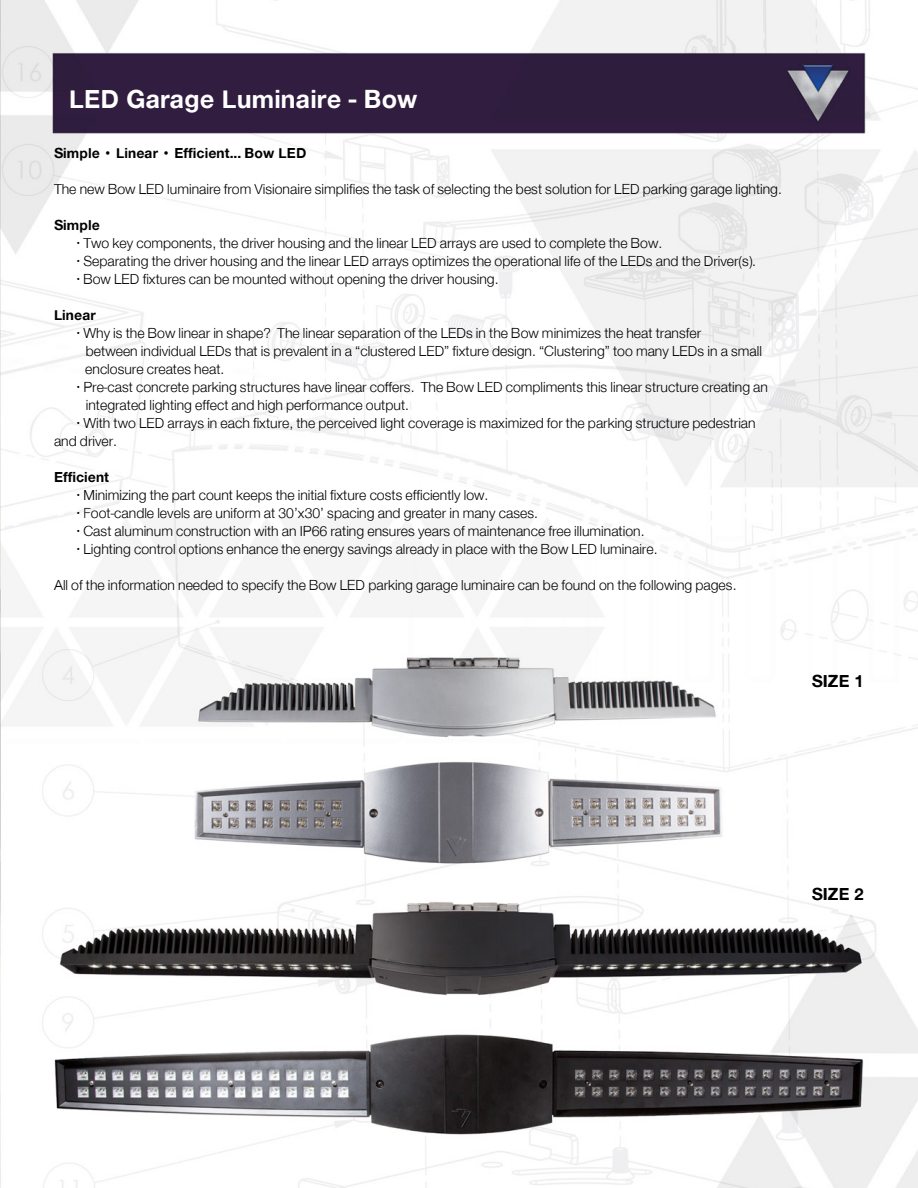
<style>
.page{position:relative;width:918px;height:1188px;background:#fff}
.page>*{position:absolute;margin:0;border:0;box-sizing:border-box;transform-origin:0 0}
.t1{font:700 27px "Furleys";color:#fff}
.t2{font:700 18px "Furleys";color:#000}
.t3{font:15px/18px "Furleys";color:#000}
.t4{font:700 15px "Furleys";color:#000}
</style>
<div class="page">
<img style="left:0;top:0;width:918px;height:1188px">
<h1 class="t1" style="left:69px;top:82px;width:350px">LED Garage Luminaire - Bow</h1>
<p class="t4" style="left:54px;top:143px;width:254px">Simple • Linear • Efficient... Bow LED</p>
<p class="t3" style="left:54px;top:180px;width:730px">The new Bow LED luminaire from Visionaire simplifies the task of selecting the best solution for LED parking garage lighting.</p>
<p class="t4" style="left:54px;top:215px;width:47px">Simple</p>
<p class="t3" style="left:76px;top:234px;width:587px">• Two key components, the driver housing and the linear LED arrays are used to complete the Bow.</p>
<p class="t3" style="left:76px;top:252px;width:681px">• Separating the driver housing and the linear LED arrays optimizes the operational life of the LEDs and the Driver(s).</p>
<p class="t3" style="left:76px;top:270px;width:424px">• Bow LED fixtures can be mounted without opening the driver housing.</p>
<p class="t4" style="left:54px;top:305px;width:43px">Linear</p>
<p class="t3" style="left:85px;top:324px;width:678px;text-indent:-9px">• Why is the Bow linear in shape? The linear separation of the LEDs in the Bow minimizes the heat transfer<br>between individual LEDs that is prevalent in a “clustered LED” fixture design. “Clustering” too many LEDs in a small enclosure creates heat.</p>
<p class="t3" style="left:86px;top:378px;width:684px;text-indent:-9px">• Pre-cast concrete parking structures have linear coffers. The Bow LED compliments this linear structure creating an integrated lighting effect and high performance output.</p>
<p class="t3" style="left:54px;top:414px;width:703px;text-indent:22px">• With two LED arrays in each fixture, the perceived light coverage is maximized for the parking structure pedestrian and driver.</p>
<p class="t4" style="left:54px;top:467px;width:57px">Efficient</p>
<p class="t3" style="left:76px;top:486px;width:413px">• Minimizing the part count keeps the initial fixture costs efficiently low.</p>
<p class="t3" style="left:76px;top:504px;width:463px">• Foot-candle levels are uniform at 30’x30’ spacing and greater in many cases.</p>
<p class="t3" style="left:76px;top:522px;width:570px">• Cast aluminum construction with an IP66 rating ensures years of maintenance free illumination.</p>
<p class="t3" style="left:76px;top:540px;width:583px">• Lighting control options enhance the energy savings already in place with the Bow LED luminaire.</p>
<p class="t3" style="left:54px;top:576px;width:684px">All of the information needed to specify the Bow LED parking garage luminaire can be found on the following pages.</p>
<p class="t2" style="left:812px;top:669px;width:54px">SIZE 1</p>
<p class="t2" style="left:812px;top:883px;width:54px">SIZE 2</p>
</div>
